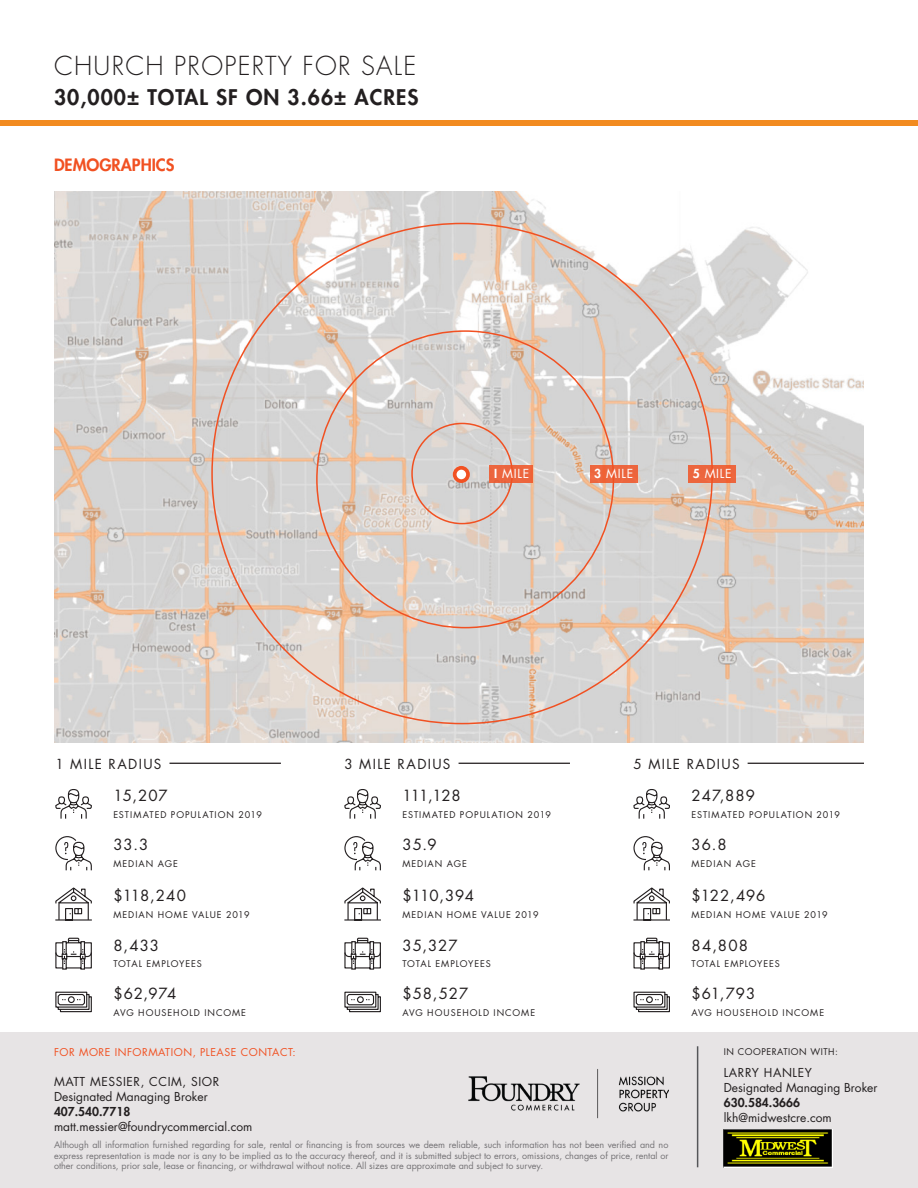
<style>
.page{position:relative;width:918px;height:1188px;background:#fff}
.page>*{position:absolute;margin:0;border:0;box-sizing:border-box;transform-origin:0 0}
.t1{font:300 25.5px "Futura Std";letter-spacing:.05em;color:#231f20}
.t2{font:800 21px "Futura Std";letter-spacing:.05em;color:#231f20}
.t3{font:800 16.5px "Futura Std";color:#f15122}
.t4{font:15px "Futura Std";letter-spacing:.06em;color:#231f20}
.t5{font:13.5px "Futura Std";letter-spacing:.105em;color:#231f20}
.t6{font:12.15px "Futura Std";letter-spacing:.06em;color:#fff}
.t7{font:12px/15px "Futura Std";color:#231f20}
.t8{font:800 12px "Futura Std";color:#231f20}
.t9{font:10.5px "Futura Std";letter-spacing:.05em;color:#f15122}
.t10{font:9px/10.8px "Futura Std";color:#757376;text-align:justify}
.t11{font:9px "Futura Std";letter-spacing:.11em;color:#231f20}
.t12{font:9px "Futura Std";letter-spacing:.09em;color:#231f20}
.t13{font:9px "Futura Std";letter-spacing:.06em;color:#231f20}
.s1{font-weight:800}
</style>
<div class="page">
<hr style="left:170px;top:763px;width:111px;height:1px;background:#231f20">
<svg style="left:55px;top:789px;width:37px;height:30px"></svg>
<svg style="left:55px;top:836px;width:37px;height:35px"></svg>
<svg style="left:55px;top:887px;width:37px;height:34px"></svg>
<svg style="left:55px;top:937px;width:37px;height:33px"></svg>
<svg style="left:55px;top:991px;width:37px;height:22px"></svg>
<hr style="left:459px;top:763px;width:111px;height:1px;background:#231f20">
<svg style="left:344px;top:789px;width:37px;height:30px"></svg>
<svg style="left:344px;top:836px;width:37px;height:35px"></svg>
<svg style="left:344px;top:887px;width:37px;height:34px"></svg>
<svg style="left:344px;top:937px;width:37px;height:33px"></svg>
<svg style="left:344px;top:991px;width:37px;height:22px"></svg>
<hr style="left:748px;top:763px;width:116px;height:1px;background:#231f20">
<svg style="left:633px;top:789px;width:37px;height:30px"></svg>
<svg style="left:633px;top:836px;width:37px;height:35px"></svg>
<svg style="left:633px;top:887px;width:37px;height:34px"></svg>
<svg style="left:633px;top:937px;width:37px;height:33px"></svg>
<svg style="left:633px;top:991px;width:37px;height:22px"></svg>
<img style="left:54px;top:192px;width:810px;height:550px">
<div style="left:411px;top:423px;width:102px;height:101px;border:2px solid #f15122;border-radius:50%"></div>
<div style="left:455px;top:468px;width:13px;height:13px;background:#fff;border-radius:50%"></div>
<div style="left:453px;top:466px;width:17px;height:17px;border:4px solid #f15122;border-radius:50%"></div>
<div style="left:490px;top:465px;width:43px;height:17px;background:#ec653e"></div>
<div style="left:590px;top:465px;width:47px;height:17px;background:#ec663e"></div>
<div style="left:688px;top:465px;width:48px;height:17px;background:#ec653e"></div>
<div style="left:0;top:120px;width:918px;height:5px;background:#f28b20"></div>
<div style="left:0;top:1032px;width:918px;height:156px;background:#e7e4e5"></div>
<img style="left:724px;top:1129px;width:108px;height:38px">
<hr style="left:697px;top:1046px;width:1px;height:121px;background:#555659">
<img style="left:468px;top:1069px;width:201px;height:50px">
<p class="t1" style="left:54px;top:50px;width:364px">CHURCH PROPERTY FOR SALE</p>
<p class="t2" style="left:54px;top:84px;width:366px">30,000± TOTAL SF ON 3.66± ACRES</p>
<p class="t3" style="left:54px;top:155px;width:122px">DEMOGRAPHICS</p>
<p class="t6" style="left:494px;top:466px;width:37px"><span class="s1">I</span> MILE</p>
<p class="t6" style="left:594px;top:466px;width:40px"><span class="s1">3</span> MILE</p>
<p class="t6" style="left:693px;top:466px;width:40px"><span class="s1">5</span> MILE</p>
<p class="t5" style="left:55px;top:755px;width:108px">1 MILE RADIUS</p>
<p class="t4" style="left:113px;top:786px;width:56px">15,207</p>
<p class="t11" style="left:113px;top:808px;width:150px">ESTIMATED POPULATION 2019</p>
<p class="t4" style="left:113px;top:835px;width:36px">33.3</p>
<p class="t11" style="left:113px;top:858px;width:66px">MEDIAN AGE</p>
<p class="t4" style="left:113px;top:886px;width:74px">$118,240</p>
<p class="t11" style="left:113px;top:909px;width:138px">MEDIAN HOME VALUE 2019</p>
<p class="t4" style="left:113px;top:936px;width:47px">8,433</p>
<p class="t12" style="left:113px;top:958px;width:90px">TOTAL EMPLOYEES</p>
<p class="t4" style="left:113px;top:984px;width:64px">$62,974</p>
<p class="t11" style="left:113px;top:1007px;width:134px">AVG HOUSEHOLD INCOME</p>
<p class="t5" style="left:344px;top:755px;width:108px">3 MILE RADIUS</p>
<p class="t4" style="left:402px;top:786px;width:60px">111,128</p>
<p class="t11" style="left:402px;top:808px;width:150px">ESTIMATED POPULATION 2019</p>
<p class="t4" style="left:402px;top:835px;width:36px">35.9</p>
<p class="t11" style="left:402px;top:858px;width:66px">MEDIAN AGE</p>
<p class="t4" style="left:402px;top:886px;width:73px">$110,394</p>
<p class="t11" style="left:402px;top:909px;width:138px">MEDIAN HOME VALUE 2019</p>
<p class="t4" style="left:402px;top:936px;width:57px">35,327</p>
<p class="t12" style="left:402px;top:958px;width:90px">TOTAL EMPLOYEES</p>
<p class="t4" style="left:402px;top:984px;width:67px">$58,527</p>
<p class="t11" style="left:402px;top:1007px;width:134px">AVG HOUSEHOLD INCOME</p>
<p class="t5" style="left:633px;top:755px;width:108px">5 MILE RADIUS</p>
<p class="t4" style="left:692px;top:786px;width:65px">247,889</p>
<p class="t11" style="left:692px;top:808px;width:150px">ESTIMATED POPULATION 2019</p>
<p class="t4" style="left:692px;top:835px;width:37px">36.8</p>
<p class="t11" style="left:692px;top:858px;width:66px">MEDIAN AGE</p>
<p class="t4" style="left:692px;top:886px;width:76px">$122,496</p>
<p class="t11" style="left:692px;top:909px;width:138px">MEDIAN HOME VALUE 2019</p>
<p class="t4" style="left:692px;top:936px;width:58px">84,808</p>
<p class="t12" style="left:692px;top:958px;width:90px">TOTAL EMPLOYEES</p>
<p class="t4" style="left:692px;top:984px;width:65px">$61,793</p>
<p class="t11" style="left:692px;top:1007px;width:134px">AVG HOUSEHOLD INCOME</p>
<p class="t9" style="left:54px;top:1046px;width:243px">FOR MORE INFORMATION, PLEASE CONTACT:</p>
<p class="t13" style="left:724px;top:1046px;width:116px">IN COOPERATION WITH:</p>
<h3 class="t7" style="left:724px;top:1065px;width:155px">LARRY HANLEY<br>Designated Managing Broker</h3>
<h3 class="t8" style="left:724px;top:1095px;width:78px">630.584.3666</h3>
<h3 class="t7" style="left:724px;top:1110px;width:109px">lkh@midwestcre.com</h3>
<h3 class="t7" style="left:54px;top:1074px;width:167px">MATT MESSIER, CCIM, SIOR<br>Designated Managing Broker</h3>
<h3 class="t8" style="left:54px;top:1104px;width:78px">407.540.7718</h3>
<h3 class="t7" style="left:54px;top:1119px;width:200px">matt.messier@foundrycommercial.com</h3>
<p class="t10" style="left:54px;top:1139px;width:616px">Although all information furnished regarding for sale, rental or financing is from sources we deem reliable, such information has not been verified and no express representation is made nor is any to be implied as to the accuracy thereof, and it is submitted subject to errors, omissions, changes of price, rental or other conditions, prior sale, lease or financing, or withdrawal without notice. All sizes are approximate and subject to survey.</p>
</div>
